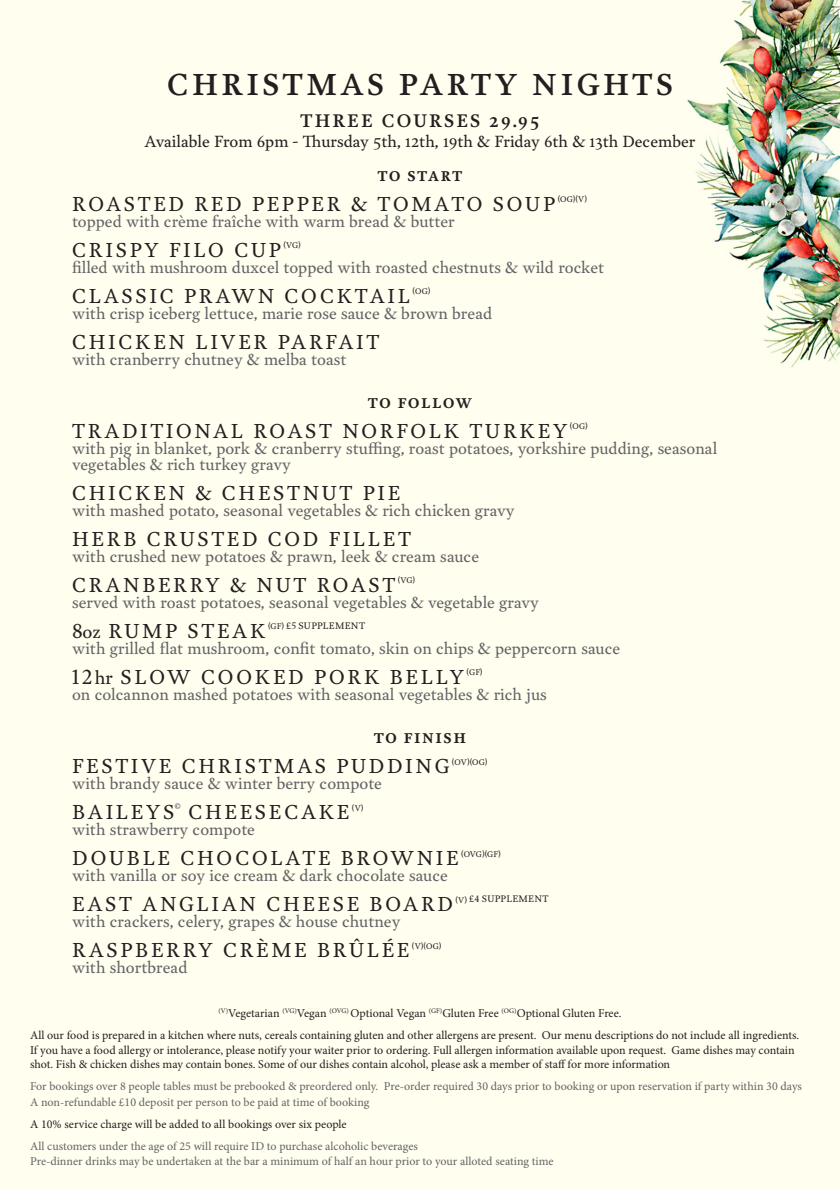
<style>
.page{position:relative;width:840px;height:1191px;background:#fff}
.page>*{position:absolute;margin:0;border:0;box-sizing:border-box;transform-origin:0 0}
.t1{font:600 30px "Garvis Pro";letter-spacing:.12em;color:#231f20}
.t2{font:20px "Garvis Pro";letter-spacing:.135em;color:#231f20}
.t3{font:600 18px "Garvis Pro";letter-spacing:.12em;color:#231f20}
.t4{font:16px "Garvis Pro";color:#636366}
.t5{font:16px "Garvis Pro";color:#231f20}
.t6{font:700 14px "Garvis Pro";letter-spacing:.12em;color:#231f20}
.t7{font:12px/14.4px "Minion Pro";letter-spacing:-.005em;color:#231f20}
.t8{font:12px "Minion Pro";color:#636366}
.t9{font:9.4px "Garvis Pro";letter-spacing:.035em;color:#231f20}
.t10{font:8.2px "Garvis Pro";letter-spacing:.015em;color:#231f20}
.s1{font-size:18px}
.s2{font-size:8.2px}
</style>
<div class="page">
<div style="left:0;top:0;width:839px;height:1189px;background:#fffeef"></div>
<p class="t1" style="left:167px;top:64px;width:507px">CHRISTMAS PARTY NIGHTS</p>
<p class="t3" style="left:300px;top:108px;width:240px">THREE COURSES 29.95</p>
<p class="t5" style="left:144px;top:130px;width:552px">Available From 6pm - Thursday 5th, 12th, 19th &amp; Friday 6th &amp; 13th December</p>
<p class="t6" style="left:377px;top:166px;width:86px">TO START</p>
<p class="t2" style="left:72px;top:190px;width:484px">ROASTED RED PEPPER &amp; TOMATO SOUP</p>
<p class="t10" style="left:557px;top:193px;width:31px">(OG)(V)</p>
<p class="t4" style="left:72px;top:210px;width:384px">topped with crème fraîche with warm bread &amp; butter</p>
<p class="t2" style="left:72px;top:236px;width:210px">CRISPY FILO CUP</p>
<p class="t10" style="left:283px;top:239px;width:19px">(VG)</p>
<p class="t4" style="left:72px;top:256px;width:533px">filled with mushroom duxcel topped with roasted chestnuts &amp; wild rocket</p>
<p class="t2" style="left:72px;top:282px;width:339px">CLASSIC PRAWN COCKTAIL</p>
<p class="t10" style="left:412px;top:285px;width:19px">(OG)</p>
<p class="t4" style="left:72px;top:302px;width:421px">with crisp iceberg lettuce, marie rose sauce &amp; brown bread</p>
<p class="t2" style="left:72px;top:328px;width:308px">CHICKEN LIVER PARFAIT</p>
<p class="t4" style="left:72px;top:348px;width:276px">with cranberry chutney &amp; melba toast</p>
<p class="t6" style="left:368px;top:393px;width:105px">TO FOLLOW</p>
<p class="t2" style="left:72px;top:417px;width:496px">TRADITIONAL ROAST NORFOLK TURKEY</p>
<p class="t10" style="left:569px;top:421px;width:19px">(OG)</p>
<p class="t4" style="left:72px;top:437px;width:646px">with pig in blanket, pork &amp; cranberry stuffing, roast potatoes, yorkshire pudding, seasonal</p>
<p class="t4" style="left:72px;top:453px;width:220px">vegetables &amp; rich turkey gravy</p>
<p class="t2" style="left:72px;top:479px;width:329px">CHICKEN &amp; CHESTNUT PIE</p>
<p class="t4" style="left:72px;top:499px;width:443px">with mashed potato, seasonal vegetables &amp; rich chicken gravy</p>
<p class="t2" style="left:72px;top:525px;width:340px">HERB CRUSTED COD FILLET</p>
<p class="t4" style="left:72px;top:545px;width:408px">with crushed new potatoes &amp; prawn, leek &amp; cream sauce</p>
<p class="t2" style="left:72px;top:571px;width:324px">CRANBERRY &amp; NUT ROAST</p>
<p class="t10" style="left:397px;top:575px;width:19px">(VG)</p>
<p class="t4" style="left:72px;top:591px;width:468px">served with roast potatoes, seasonal vegetables &amp; vegetable gravy</p>
<p class="t2" style="left:72px;top:617px;width:195px">8<span class="s1">oz</span> RUMP STEAK</p>
<p class="t9" style="left:268px;top:619px;width:98px"><span class="s2">(GF)</span> £5 SUPPLEMENT</p>
<p class="t4" style="left:72px;top:637px;width:549px">with grilled flat mushroom, confit tomato, skin on chips &amp; peppercorn sauce</p>
<p class="t2" style="left:72px;top:663px;width:393px">12<span class="s1">hr</span> SLOW COOKED PORK BELLY</p>
<p class="t10" style="left:466px;top:667px;width:17px">(GF)</p>
<p class="t4" style="left:72px;top:683px;width:476px">on colcannon mashed potatoes with seasonal vegetables &amp; rich jus</p>
<p class="t6" style="left:374px;top:728px;width:93px">TO FINISH</p>
<p class="t2" style="left:72px;top:752px;width:378px">FESTIVE CHRISTMAS PUDDING</p>
<p class="t10" style="left:451px;top:756px;width:37px">(OV)(OG)</p>
<p class="t4" style="left:72px;top:772px;width:311px">with brandy sauce &amp; winter berry compote</p>
<p class="t2" style="left:72px;top:798px;width:103px">BAILEYS</p>
<p class="t10" style="left:174px;top:800px;width:8px">©</p>
<p class="t2" style="left:188px;top:798px;width:162px">CHEESECAKE</p>
<p class="t10" style="left:352px;top:802px;width:13px">(V)</p>
<p class="t4" style="left:72px;top:818px;width:184px">with strawberry compote</p>
<p class="t2" style="left:72px;top:844px;width:387px">DOUBLE CHOCOLATE BROWNIE</p>
<p class="t10" style="left:461px;top:848px;width:41px">(OVG)(GF)</p>
<p class="t4" style="left:72px;top:864px;width:377px">with vanilla or soy ice cream &amp; dark chocolate sauce</p>
<p class="t2" style="left:72px;top:890px;width:382px">EAST ANGLIAN CHEESE BOARD</p>
<p class="t9" style="left:455px;top:892px;width:94px"><span class="s2">(V)</span> £4 SUPPLEMENT</p>
<p class="t4" style="left:72px;top:910px;width:329px">with crackers, celery, grapes &amp; house chutney</p>
<p class="t2" style="left:72px;top:936px;width:338px">RASPBERRY CRÈME BRÛLÉE</p>
<p class="t10" style="left:412px;top:940px;width:31px">(V)(OG)</p>
<p class="t4" style="left:72px;top:956px;width:117px">with shortbread</p>
<p class="t7" style="left:218px;top:1006px;width:404px"><sup>(V)</sup>Vegetarian <sup>(VG)</sup>Vegan <sup>(OVG)</sup> Optional Vegan <sup>(GF)</sup>Gluten Free <sup>(OG)</sup>Optional Gluten Free.</p>
<p class="t7" style="left:30px;top:1028px;width:770px">All our food is prepared in a kitchen where nuts, cereals containing gluten and other allergens are present. Our menu descriptions do not include all ingredients.<br>If you have a food allergy or intolerance, please notify your waiter prior to ordering. Full allergen information available upon request. Game dishes may contain shot. Fish &amp; chicken dishes may contain bones. Some of our dishes contain alcohol, please ask a member of staff for more information</p>
<p class="t8" style="left:30px;top:1078px;width:772px">For bookings over 8 people tables must be prebooked &amp; preordered only. Pre-order required 30 days prior to booking or upon reservation if party within 30 days</p>
<p class="t8" style="left:30px;top:1094px;width:341px">A non-refundable £10 deposit per person to be paid at time of booking</p>
<p class="t7" style="left:30px;top:1117px;width:318px">A 10% service charge will be added to all bookings over six people</p>
<p class="t8" style="left:30px;top:1138px;width:389px">All customers under the age of 25 will require ID to purchase alcoholic beverages</p>
<p class="t8" style="left:30px;top:1152px;width:525px">Pre-dinner drinks may be undertaken at the bar a minimum of half an hour prior to your alloted seating time</p>
</div>
